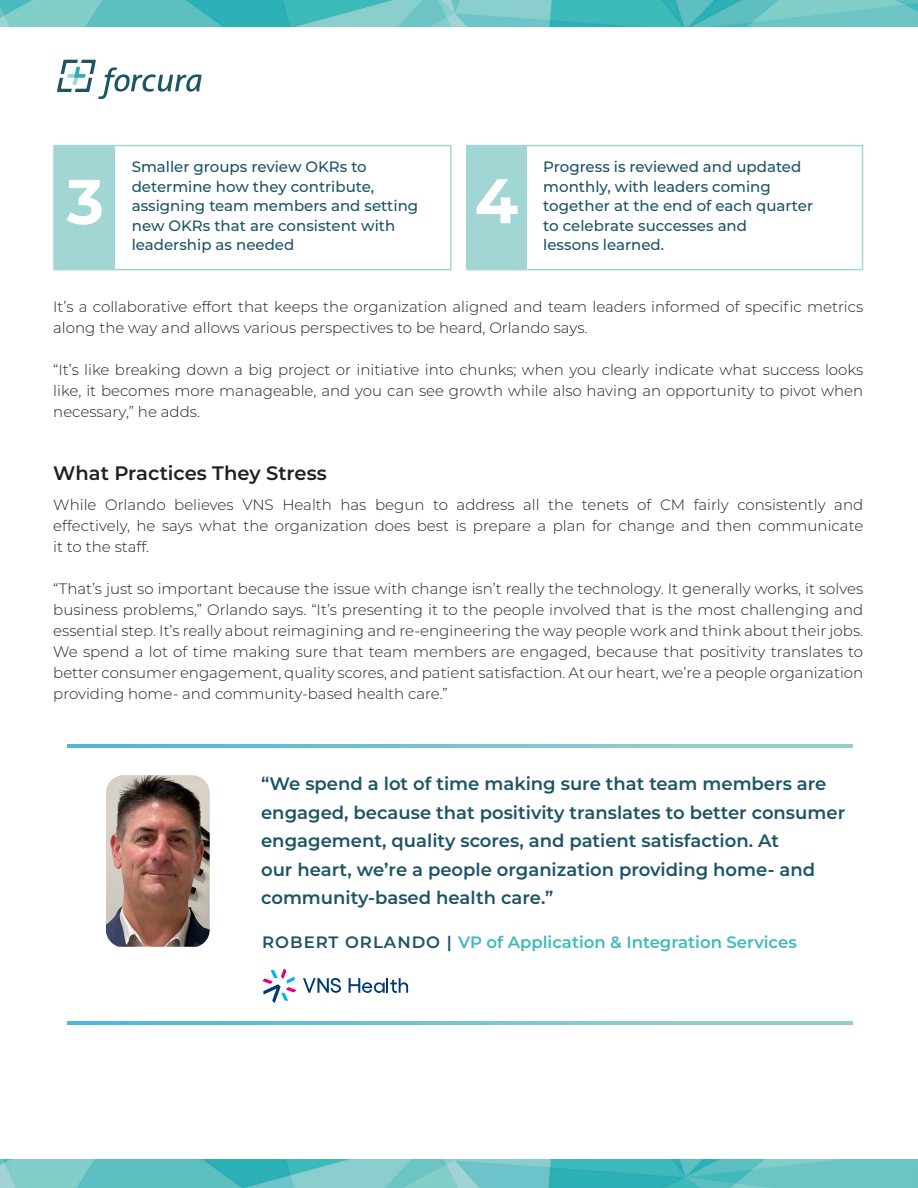
<style>
.page{position:relative;width:918px;height:1188px;background:#fff}
.page>*{position:absolute;margin:0;border:0;box-sizing:border-box;transform-origin:0 0}
.t1{font:700 63px "Montserrat";color:#fff}
.t2{font:600 19.5px "Montserrat";color:#231f20}
.t3{font:600 18px/28.5px "Montserrat";color:#1c5466}
.Text_Left_Justify{font:600 16.5px "Montserrat";color:#3dbac2}
.t4{font:300 15px/21px "Montserrat";color:#231f20;text-align:justify}
.t5{font:500 15px/19.5px "Montserrat";color:#1c5466}
.s1{color:#1c5466}
</style>
<div class="page">
<img style="left:0;top:0;width:918px;height:27px">
<img style="left:0;top:1160px;width:918px;height:28px">
<svg style="left:57px;top:60px;width:145px;height:39px"></svg>
<img style="left:106px;top:775px;width:104px;height:172px">
<svg style="left:67px;top:744px;width:785px;height:3px;background:#76c4cf"></svg>
<svg style="left:67px;top:1021px;width:785px;height:3px;background:#76c4cf"></svg>
<svg style="left:263px;top:969px;width:33px;height:34px"></svg>
<svg style="left:303px;top:978px;width:38px;height:15px"></svg>
<svg style="left:349px;top:978px;width:59px;height:15px"></svg>
<div style="left:53px;top:145px;width:399px;height:125px;border:2px solid #a1d6d5"></div>
<div style="left:466px;top:145px;width:397px;height:125px;border:2px solid #a1d6d5"></div>
<div style="left:54px;top:145px;width:61px;height:124px;background:#a1d6d5"></div>
<div style="left:466px;top:145px;width:61px;height:124px;background:#a1d6d5"></div>
<p class="t5" style="left:132px;top:156px;width:288px">Smaller groups review OKRs to determine how they contribute, assigning team members and setting new OKRs that are consistent with leadership as needed</p>
<p class="t5" style="left:543px;top:156px;width:271px">Progress is reviewed and updated monthly, with leaders coming together at the end of each quarter to celebrate successes and<br>lessons learned.</p>
<p class="t1" style="left:67px;top:156px;width:39px">3</p>
<p class="t1" style="left:475px;top:155px;width:45px">4</p>
<p class="t4" style="left:53px;top:296px;width:812px">It’s a collaborative effort that keeps the organization aligned and team leaders informed of specific metrics along the way and allows various perspectives to be heard, Orlando says.</p>
<p class="t4" style="left:53px;top:359px;width:812px">“It’s like breaking down a big project or initiative into chunks; when you clearly indicate what success looks like, it becomes more manageable, and you can see growth while also having an opportunity to pivot when necessary,” he adds.</p>
<p class="t2" style="left:53px;top:459px;width:275px">What Practices They Stress</p>
<p class="t4" style="left:53px;top:494px;width:812px">While Orlando believes VNS Health has begun to address all the tenets of CM fairly consistently and effectively, he says what the organization does best is prepare a plan for change and then communicate it to the staff.</p>
<p class="t4" style="left:53px;top:578px;width:812px">“That’s just so important because the issue with change isn’t really the technology. It generally works, it solves business problems,” Orlando says. “It’s presenting it to the people involved that is the most challenging and essential step. It’s really about reimagining and re-engineering the way people work and think about their jobs.<br>We spend a lot of time making sure that team members are engaged, because that positivity translates to better consumer engagement, quality scores, and patient satisfaction. At our heart, we’re a people organization providing home- and community-based health care.”</p>
<p class="t3" style="left:261px;top:769px;width:586px">“We spend a lot of time making sure that team members are engaged, because that positivity translates to better consumer engagement, quality scores, and patient satisfaction. At<br>our heart, we’re a people organization providing home- and community-based health care.”</p>
<p class="Text_Left_Justify" style="left:262px;top:931px;width:536px"><span class="s1">ROBERT ORLANDO |</span> VP of Application &amp; Integration Services</p>
</div>
